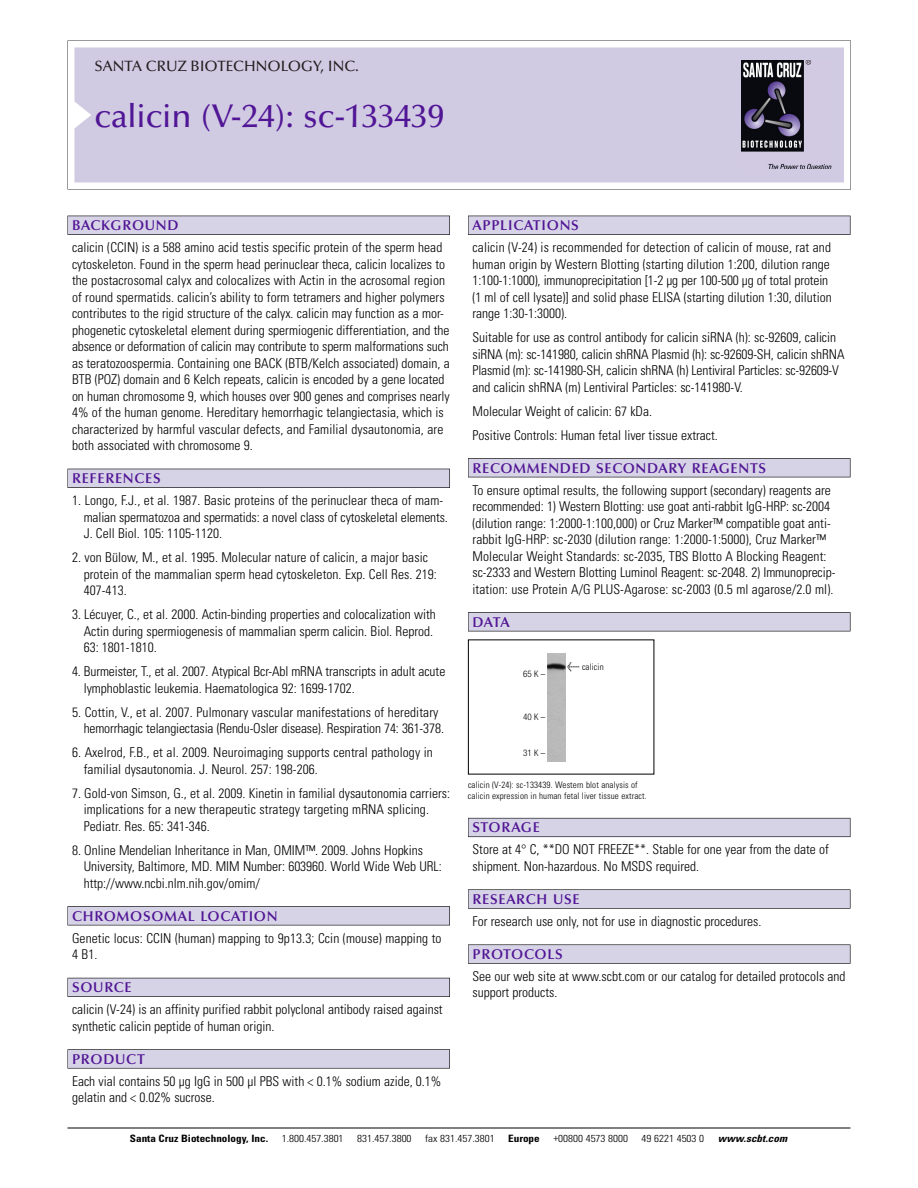
<style>
.page{position:relative;width:918px;height:1188px;background:#fff}
.page>*{position:absolute;margin:0;border:0;box-sizing:border-box;transform-origin:0 0}
.t1{font:500 33px "Optima";color:#511695}
.t2{font:500 15px "Optima";color:#231f20}
.t3{font:600 14.25px "Optima";letter-spacing:.05em;color:#511695}
.t4{font:300 condensed 13.5px/16.5px "Univers";color:#000}
.t5{font:300 condensed 10.2px "Univers";color:#000;scale:1.1 1}
.t6{font:700 condensed 10.2px "Univers";color:#000;scale:1.1 1}
.t7{font:italic 700 condensed 10.2px "Univers";letter-spacing:.005em;color:#000;scale:1.1 1}
.t8{font:300 condensed 9px/10.5px "Univers";letter-spacing:.015em;color:#000}
.t9{font:300 condensed 9px "Helvetica Neue";letter-spacing:.13em;color:#000}
.s1{font-family:"Meta Plus";font-weight:400;font-stretch:normal;font-size:10.5px}
</style>
<div class="page">
<svg style="left:68px;top:40px;width:783px;height:149px"></svg>
<div style="left:74px;top:47px;width:770px;height:135px;background:#d1cae3"></div>
<img style="left:741px;top:60px;width:90px;height:108px">
<div style="left:68px;top:216px;width:382px;height:19px;background:#525155"></div>
<div style="left:68px;top:216px;width:381px;height:18px;background:#d7d3e7"></div>
<div style="left:68px;top:469px;width:382px;height:19px;background:#515055"></div>
<div style="left:68px;top:469px;width:381px;height:18px;background:#d7d3e7"></div>
<div style="left:68px;top:906px;width:382px;height:19px;background:#545357"></div>
<div style="left:68px;top:907px;width:381px;height:18px;background:#d7d3e7"></div>
<div style="left:68px;top:978px;width:382px;height:19px;background:#54535a"></div>
<div style="left:68px;top:978px;width:381px;height:18px;background:#d7d3e7"></div>
<svg style="left:68px;top:1049px;width:382px;height:20px"></svg>
<div style="left:68px;top:1050px;width:381px;height:18px;background:#d7d3e7"></div>
<div style="left:468px;top:216px;width:382px;height:19px;background:#525155"></div>
<div style="left:468px;top:216px;width:382px;height:18px;background:#d7d3e7"></div>
<div style="left:468px;top:458px;width:382px;height:19px;background:#525155"></div>
<div style="left:468px;top:459px;width:382px;height:18px;background:#d7d3e7"></div>
<div style="left:468px;top:612px;width:382px;height:19px;background:#545357"></div>
<div style="left:468px;top:613px;width:382px;height:18px;background:#d7d3e7"></div>
<div style="left:468px;top:818px;width:382px;height:19px;background:#66646e"></div>
<div style="left:468px;top:818px;width:382px;height:18px;background:#d7d3e7"></div>
<div style="left:468px;top:889px;width:382px;height:20px;background:#666"></div>
<div style="left:468px;top:890px;width:382px;height:18px;background:#d7d3e7"></div>
<svg style="left:468px;top:944px;width:382px;height:20px"></svg>
<div style="left:468px;top:945px;width:382px;height:18px;background:#d7d3e7"></div>
<hr style="left:68px;top:1128px;width:782px;height:1px;background:#000">
<img style="left:548px;top:654px;width:17px;height:108px">
<p class="t2" style="left:94px;top:61px;width:266px">SANTA CRUZ BIOTECHNOLOGY, INC.</p>
<h1 class="t1" style="left:94px;top:103px;width:351px">calicin (V-24): sc-133439</h1>
<p class="t3" style="left:72px;top:219px;width:108px">BACKGROUND</p>
<p class="t4" style="left:72px;top:240px;width:379px">calicin (CCIN) is a 588 amino acid testis specific protein of the sperm head cytoskeleton. Found in the sperm head perinuclear theca, calicin localizes to the postacrosomal calyx and colocalizes with Actin in the acrosomal region of round spermatids. calicin’s ability to form tetramers and higher polymers contributes to the rigid structure of the calyx. calicin may function as a mor&shy;phogenetic cytoskeletal element during spermiogenic differentiation, and the absence or deformation of calicin may contribute to sperm malformations such as teratozoospermia. Containing one BACK (BTB/Kelch associated) domain, a BTB (POZ) domain and 6 Kelch repeats, calicin is encoded by a gene located on human chromosome 9, which houses over 900 genes and comprises nearly 4% of the human genome. Hereditary hemorrhagic telangiectasia, which is characterized by harmful vascular defects, and Familial dysautonomia, are both associated with chromosome 9.</p>
<p class="t3" style="left:72px;top:473px;width:90px">REFERENCES</p>
<p class="t4" style="left:84px;top:493px;width:366px;text-indent:-12px">1. Longo, F.J., et al. 1987. Basic proteins of the perinuclear theca of mam&shy;malian spermatozoa and spermatids: a novel class of cytoskeletal elements.<br>J. Cell Biol. 105: 1105-1120.</p>
<p class="t4" style="left:84px;top:550px;width:355px;text-indent:-12px">2. von Bülow, M., et al. 1995. Molecular nature of calicin, a major basic protein of the mammalian sperm head cytoskeleton. Exp. Cell Res. 219:<br>407-413.</p>
<p class="t4" style="left:84px;top:607px;width:354px;text-indent:-12px">3. Lécuyer, C., et al. 2000. Actin-binding properties and colocalization with<br>Actin during spermiogenesis of mammalian sperm calicin. Biol. Reprod.<br>63: 1801-1810.</p>
<p class="t4" style="left:84px;top:664px;width:363px;text-indent:-12px">4. Burmeister, T., et al. 2007. Atypical Bcr-Abl mRNA transcripts in adult acute lymphoblastic leukemia. Haematologica 92: 1699-1702.</p>
<p class="t4" style="left:84px;top:705px;width:362px;text-indent:-12px">5. Cottin, V., et al. 2007. Pulmonary vascular manifestations of hereditary hemorrhagic telangiectasia (Rendu-Osler disease). Respiration 74: 361-378.</p>
<p class="t4" style="left:84px;top:745px;width:351px;text-indent:-12px">6. Axelrod, F.B., et al. 2009. Neuroimaging supports central pathology in familial dysautonomia. J. Neurol. 257: 198-206.</p>
<p class="t4" style="left:84px;top:786px;width:368px;text-indent:-12px">7. Gold-von Simson, G., et al. 2009. Kinetin in familial dysautonomia carriers: implications for a new therapeutic strategy targeting mRNA splicing.<br>Pediatr. Res. 65: 341-346.</p>
<p class="t4" style="left:84px;top:843px;width:360px;text-indent:-12px">8. Online Mendelian Inheritance in Man, OMIM™. 2009. Johns Hopkins<br>University, Baltimore, MD. MIM Number: 603960. World Wide Web URL: http://www.ncbi.nlm.nih.gov/omim/</p>
<p class="t3" style="left:72px;top:910px;width:207px">CHROMOSOMAL LOCATION</p>
<p class="t4" style="left:72px;top:931px;width:371px">Genetic locus: CCIN (human) mapping to 9p13.3; Ccin (mouse) mapping to<br>4 B1.</p>
<p class="t3" style="left:72px;top:982px;width:61px">SOURCE</p>
<p class="t4" style="left:72px;top:1002px;width:372px">calicin (V-24) is an affinity purified rabbit polyclonal antibody raised against synthetic calicin peptide of human origin.</p>
<p class="t3" style="left:72px;top:1053px;width:74px">PRODUCT</p>
<p class="t4" style="left:72px;top:1074px;width:371px">Each vial contains 50 µg IgG in 500 µl PBS with &lt; 0.1% sodium azide, 0.1% gelatin and &lt; 0.02% sucrose.</p>
<p class="t3" style="left:473px;top:219px;width:108px">APPLICATIONS</p>
<p class="t4" style="left:473px;top:240px;width:361px">calicin (V-24) is recommended for detection of calicin of mouse, rat and human origin by Western Blotting (starting dilution 1:200, dilution range 1:100-1:1000), immunoprecipitation [1-2 µg per 100-500 µg of total protein (1 ml of cell lysate)] and solid phase ELISA (starting dilution 1:30, dilution range 1:30-1:3000).</p>
<p class="t4" style="left:473px;top:330px;width:374px">Suitable for use as control antibody for calicin siRNA (h): sc-92609, calicin siRNA (m): sc-141980, calicin shRNA Plasmid (h): sc-92609-SH, calicin shRNA Plasmid (m): sc-141980-SH, calicin shRNA (h) Lentiviral Particles: sc-92609-V and calicin shRNA (m) Lentiviral Particles: sc-141980-V.</p>
<p class="t4" style="left:473px;top:400px;width:247px;line-height:24px">Molecular Weight of calicin: 67 kDa.<br>Positive Controls: Human fetal liver tissue extract.</p>
<p class="t3" style="left:473px;top:462px;width:295px">RECOMMENDED SECONDARY REAGENTS</p>
<p class="t4" style="left:473px;top:483px;width:364px">To ensure optimal results, the following support (secondary) reagents are recommended: 1) Western Blotting: use goat anti-rabbit IgG-HRP: sc-2004 (dilution range: 1:2000-1:100,000) or Cruz Marker™ compatible goat anti&shy;rabbit IgG-HRP: sc-2030 (dilution range: 1:2000-1:5000), Cruz Marker™ Molecular Weight Standards: sc-2035, TBS Blotto A Blocking Reagent: sc-2333 and Western Blotting Luminol Reagent: sc-2048. 2) Immunoprecip&shy;itation: use Protein A/G PLUS-Agarose: sc-2003 (0.5 ml agarose/2.0 ml).</p>
<p class="t3" style="left:473px;top:616px;width:39px">DATA</p>
<p class="t9" style="left:523px;top:670px;width:24px">65K–</p>
<p class="t9" style="left:523px;top:714px;width:24px">40K–</p>
<p class="t9" style="left:523px;top:750px;width:24px">31K–</p>
<p class="t8" style="left:567px;top:662px;width:38px"><span class="s1">&lt;</span> calicin</p>
<p class="t8" style="left:468px;top:781px;width:180px">calicin (V-24): sc-133439. Western blot analysis of calicin expression in human fetal liver tissue extract.</p>
<p class="t3" style="left:473px;top:822px;width:69px">STORAGE</p>
<p class="t4" style="left:473px;top:842px;width:358px">Store at 4° C, **DO NOT FREEZE**. Stable for one year from the date of shipment. Non-hazardous. No MSDS required.</p>
<p class="t3" style="left:473px;top:893px;width:109px">RESEARCH USE</p>
<p class="t4" style="left:473px;top:914px;width:290px">For research use only, not for use in diagnostic procedures.</p>
<p class="t3" style="left:473px;top:948px;width:92px">PROTOCOLS</p>
<p class="t4" style="left:473px;top:969px;width:375px">See our web site at www.scbt.com or our catalog for detailed protocols and support products.</p>
<p class="t6" style="left:130px;top:1135px;width:127px">Santa Cruz Biotechnology, Inc.</p>
<p class="t5" style="left:282px;top:1135px;width:58px">1.800.457.3801</p>
<p class="t5" style="left:357px;top:1135px;width:51px">831.457.3800</p>
<p class="t5" style="left:425px;top:1135px;width:65px">fax 831.457.3801</p>
<p class="t6" style="left:508px;top:1135px;width:30px">Europe</p>
<p class="t5" style="left:553px;top:1135px;width:69px">+00800 4573 8000</p>
<p class="t5" style="left:642px;top:1135px;width:58px">49 6221 4503 0</p>
<p class="t7" style="left:718px;top:1135px;width:64px">www.scbt.com</p>
</div>
